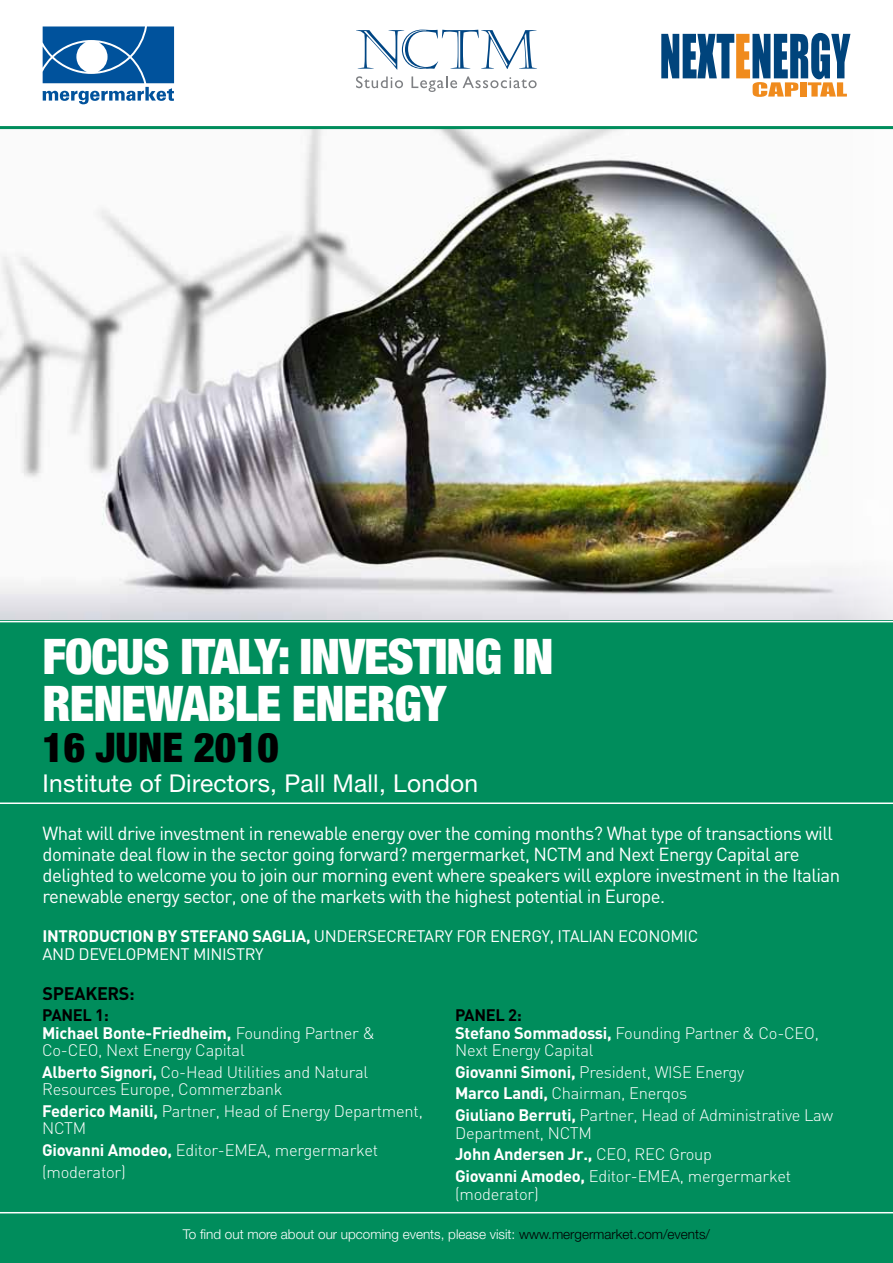
<style>
.page{position:relative;width:893px;height:1263px;background:#fff}
.page>*{position:absolute;margin:0;border:0;box-sizing:border-box;transform-origin:0 0}
.t1{font:900 condensed 49.2px/47.1px "Helvetica Neue";letter-spacing:-.02em;color:#fff}
.t2{font:900 condensed 40.95px "Helvetica Neue";color:#000}
.t3{font:24.6px "Helvetica Neue";letter-spacing:.01em;color:#fff}
.t4{font:18.75px/21px "DIN";letter-spacing:-.03em;color:#fff}
.t5{font:700 18px "DIN";letter-spacing:-.02em;color:#000}
.t6{font:300 16.5px/17.4px "DIN";letter-spacing:-.015em;color:#fff}
.t7{font:16.5px "DIN";letter-spacing:-.02em;color:#fff}
.t8{font:700 16.5px "DIN";letter-spacing:-.02em;color:#fff}
.t9{font:300 13.5px "Helvetica Neue";color:#fff}
.s1{font-weight:700}
.s2{font-weight:700;color:#000}
.s3{color:#000}
</style>
<div class="page">
<img style="left:0;top:129px;width:893px;height:492px">
<svg style="left:43px;top:26px;width:131px;height:78px"></svg>
<div style="left:0;top:621px;width:893px;height:642px;background:#008d5c"></div>
<hr style="left:0;top:126px;width:893px;height:3px;background:#008d5c">
<hr style="left:0;top:621px;width:893px;height:1px;background:#fff">
<hr style="left:0;top:802px;width:893px;height:2px;background:#fff">
<hr style="left:0;top:1212px;width:893px;height:1px;background:#fff">
<svg style="left:661px;top:33px;width:189px;height:64px"></svg>
<svg style="left:356px;top:30px;width:181px;height:40px"></svg>
<svg style="left:356px;top:76px;width:47px;height:12px"></svg>
<svg style="left:411px;top:76px;width:46px;height:16px"></svg>
<svg style="left:463px;top:76px;width:74px;height:12px"></svg>
<h1 class="t1" style="left:43px;top:632px;width:513px">FOCUS ITALY: INVESTING IN<br>RENEWABLE ENERGY</h1>
<h2 class="t2" style="left:43px;top:722px;width:238px">16 JUNE 2010</h2>
<h3 class="t3" style="left:43px;top:769px;width:437px">Institute of Directors, Pall Mall, London</h3>
<p class="t4" style="left:43px;top:822px;width:799px">What will drive investment in renewable energy over the coming months? What type of transactions will dominate deal flow in the sector going forward? mergermarket, NCTM and Next Energy Capital are delighted to welcome you to join our morning event where speakers will explore investment in the Italian renewable energy sector, one of the markets with the highest potential in Europe.</p>
<p class="t8" style="left:42px;top:925px;width:167px">Introduction by Stefan</p>
<p class="t8" style="left:239px;top:925px;width:34px">o Saglia</p>
<p class="t7" style="left:306px;top:925px;width:374px"><span class="s1">,</span> Un dersec retary for Energy, Italian Econ omic</p>
<p class="t7" style="left:43px;top:943px;width:115px">an d Development</p>
<p class="t7" style="left:193px;top:943px;width:71px">Ministry</p>
<p class="t5" style="left:43px;top:982px;width:94px">SPEAKERS:</p>
<p class="t6" style="left:42px;top:1006px;width:334px"><span class="s2">PANEL 1:<br></span><span class="s1">Michael Bonte-Friedheim,</span> Founding Partner &amp;<br>Co-CEO, Next Energy Capital</p>
<p class="t6" style="left:42px;top:1063px;width:327px"><span class="s1">Alberto Signori,</span> Co-Head Utilities and Natural<br>Resources Europe, Commerzbank</p>
<p class="t6" style="left:42px;top:1102px;width:382px"><span class="s1">Federico Manili,</span> Partner, Head of Energy Department,<br>NCTM</p>
<p class="t6" style="left:42px;top:1139px;width:338px;line-height:21.6px"><span class="s1">Giovanni Amodeo,</span> Editor-EMEA, mergermarket (moderator)</p>
<p class="t6" style="left:455px;top:1006px;width:365px"><span class="s2">PANEL 2:<br></span><span class="s1">Stefano Sommadossi,</span> Founding Partner &amp; Co-CEO,<br>Next Energy Capital</p>
<p class="t6" style="left:455px;top:1061px;width:380px;line-height:21.8px"><span class="s1">Giovanni Simoni,</span> President, WISE Energy<br><span class="s1">Marco Landi,</span> Chairman, Enerqos<br><span class="s1">Giuliano Berruti,</span> Partner, Head of Administrative Law</p>
<p class="t6" style="left:455px;top:1122px;width:338px;line-height:21.8px">Department, NCTM<br><span class="s1">John Andersen Jr.,</span> CEO, REC Group<br><span class="s1">Giovanni Amodeo,</span> Editor-EMEA, mergermarket</p>
<p class="t6" style="left:455px;top:1185px;width:85px">(moderator)</p>
<p class="t9" style="left:183px;top:1225px;width:529px">To find out more about our upcoming events, please visit: <span class="s3">www.mergermarket.com/events/</span></p>
</div>
